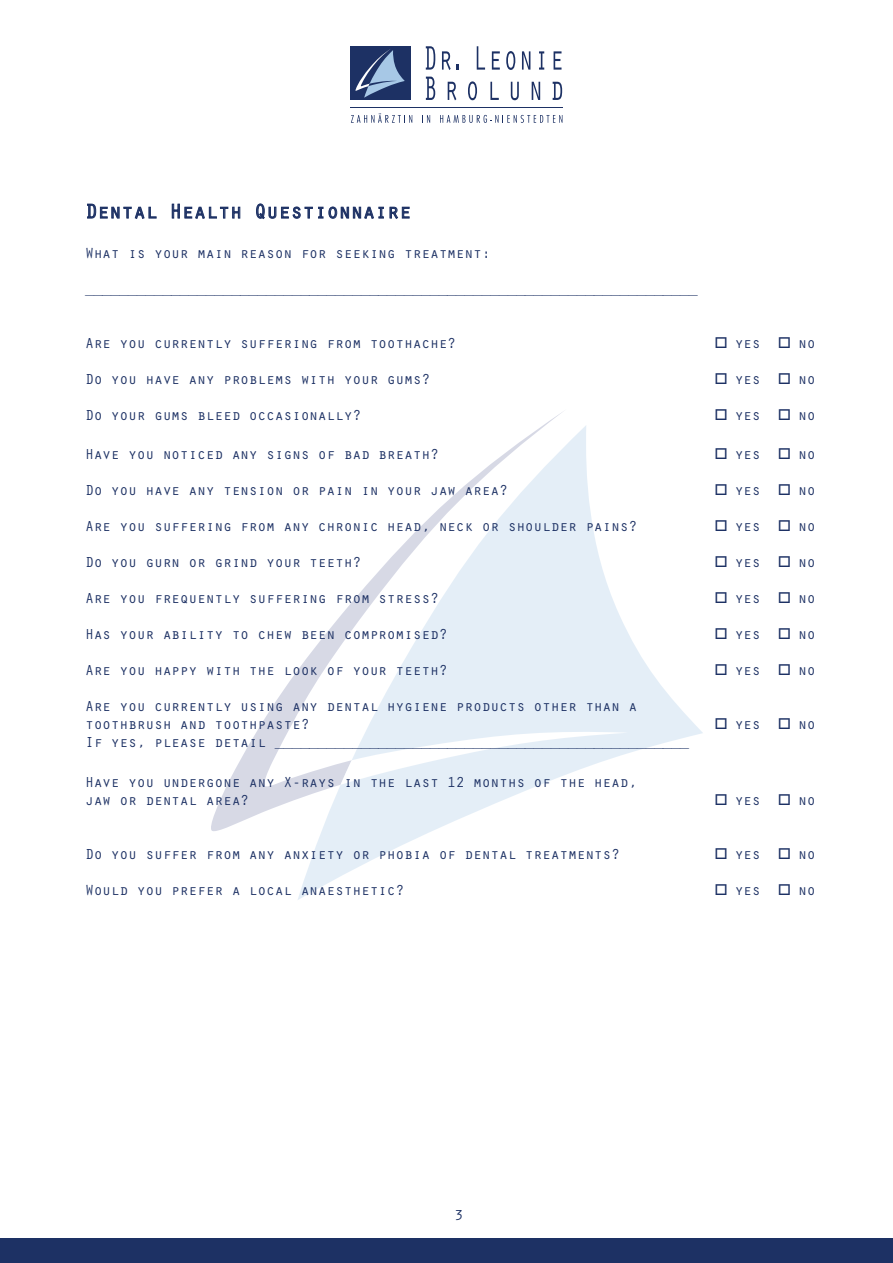
<style>
.page{position:relative;width:893px;height:1263px;background:#fff}
.page>*{position:absolute;margin:0;border:0;box-sizing:border-box;transform-origin:0 0}
.Head2{font:21px "Orator Std";letter-spacing:-.025em;color:#1d3164}
.Body2{font:15px "Orator Std";letter-spacing:-.025em;color:#1d3164}
.Name{font:15px "Orator Std";color:#1d3164}
</style>
<div class="page">
<svg style="left:211px;top:412px;width:351px;height:419px"></svg>
<svg style="left:297px;top:425px;width:406px;height:475px"></svg>
<svg style="left:340px;top:730px;width:288px;height:55px"></svg>
<svg style="left:87px;top:203px;width:70px;height:16px"></svg>
<svg style="left:172px;top:203px;width:69px;height:16px"></svg>
<svg style="left:256px;top:203px;width:154px;height:17px"></svg>
<div style="left:0;top:1238px;width:893px;height:25px;background:#1d3164"></div>
<svg style="left:426px;top:46px;width:9px;height:24px"></svg>
<svg style="left:442px;top:51px;width:17px;height:19px"></svg>
<svg style="left:477px;top:46px;width:8px;height:24px"></svg>
<svg style="left:492px;top:51px;width:8px;height:19px"></svg>
<svg style="left:506px;top:51px;width:9px;height:19px"></svg>
<svg style="left:522px;top:51px;width:8px;height:19px"></svg>
<svg style="left:539px;top:51px;width:5px;height:19px"></svg>
<svg style="left:554px;top:51px;width:7px;height:19px"></svg>
<svg style="left:426px;top:77px;width:9px;height:23px"></svg>
<svg style="left:448px;top:82px;width:8px;height:18px"></svg>
<svg style="left:468px;top:81px;width:9px;height:19px"></svg>
<svg style="left:490px;top:82px;width:9px;height:18px"></svg>
<svg style="left:511px;top:82px;width:8px;height:18px"></svg>
<svg style="left:532px;top:82px;width:8px;height:18px"></svg>
<svg style="left:553px;top:82px;width:9px;height:18px"></svg>
<div style="left:351px;top:46px;width:60px;height:54px;background:#1d3164"></div>
<svg style="left:351px;top:113px;width:61px;height:10px"></svg>
<svg style="left:422px;top:115px;width:8px;height:8px"></svg>
<svg style="left:440px;top:115px;width:122px;height:8px"></svg>
<svg style="left:355px;top:49px;width:50px;height:49px"></svg>
<hr style="left:351px;top:107px;width:212px;height:1px;background:#1d3164">
<p class="Head2" style="left:85px;top:196px;width:328px">Dental Health Questionnaire</p>
<p class="Body2" style="left:85px;top:242px;width:407px">What is your main reason for seeking treatment:</p>
<p class="Body2" style="left:85px;top:278px;width:614px">_______________________________________________________________________</p>
<p class="Body2" style="left:85px;top:332px;width:373px">Are you currently suffering from toothache?</p>
<p class="Body2" style="left:714px;top:332px;width:103px">□ yes □ no</p>
<p class="Body2" style="left:85px;top:368px;width:347px">Do you have any problems with your gums?</p>
<p class="Body2" style="left:714px;top:368px;width:103px">□ yes □ no</p>
<p class="Body2" style="left:85px;top:404px;width:278px">Do your gums bleed occasionally?</p>
<p class="Body2" style="left:714px;top:404px;width:103px">□ yes □ no</p>
<p class="Body2" style="left:85px;top:444px;width:356px">Have you noticed any signs of bad breath?</p>
<p class="Body2" style="left:714px;top:444px;width:103px">□ yes □ no</p>
<p class="Body2" style="left:85px;top:480px;width:425px">Do you have any tension or pain in your jaw area?</p>
<p class="Body2" style="left:714px;top:480px;width:103px">□ yes □ no</p>
<p class="Body2" style="left:85px;top:516px;width:554px">Are you suffering from any chronic head, neck or shoulder pains?</p>
<p class="Body2" style="left:714px;top:516px;width:103px">□ yes □ no</p>
<p class="Body2" style="left:85px;top:552px;width:278px">Do you gurn or grind your teeth?</p>
<p class="Body2" style="left:714px;top:552px;width:103px">□ yes □ no</p>
<p class="Body2" style="left:85px;top:588px;width:356px">Are you frequently suffering from stress?</p>
<p class="Body2" style="left:714px;top:588px;width:103px">□ yes □ no</p>
<p class="Body2" style="left:85px;top:624px;width:364px">Has your ability to chew been compromised?</p>
<p class="Body2" style="left:714px;top:624px;width:103px">□ yes □ no</p>
<p class="Body2" style="left:85px;top:660px;width:364px">Are you happy with the look of your teeth?</p>
<p class="Body2" style="left:714px;top:660px;width:103px">□ yes □ no</p>
<p class="Body2" style="left:85px;top:696px;width:554px">Are you currently using any dental hygiene products other than a</p>
<p class="Body2" style="left:85px;top:714px;width:226px">toothbrush and toothpaste?</p>
<p class="Body2" style="left:714px;top:714px;width:103px">□ yes □ no</p>
<p class="Body2" style="left:85px;top:732px;width:606px">If yes, please detail ________________________________________________</p>
<p class="Body2" style="left:85px;top:771px;width:554px">Have you undergone any X-rays in the last 12 months of the head,</p>
<p class="Body2" style="left:85px;top:789px;width:166px">jaw or dental area?</p>
<p class="Body2" style="left:714px;top:789px;width:103px">□ yes □ no</p>
<p class="Body2" style="left:85px;top:843px;width:537px">Do you suffer from any anxiety or phobia of dental treatments?</p>
<p class="Body2" style="left:714px;top:843px;width:103px">□ yes □ no</p>
<p class="Body2" style="left:85px;top:879px;width:321px">Would you prefer a local anaesthetic?</p>
<p class="Body2" style="left:714px;top:879px;width:103px">□ yes □ no</p>
<p class="Name" style="left:454px;top:1204px;width:10px">3</p>
</div>
